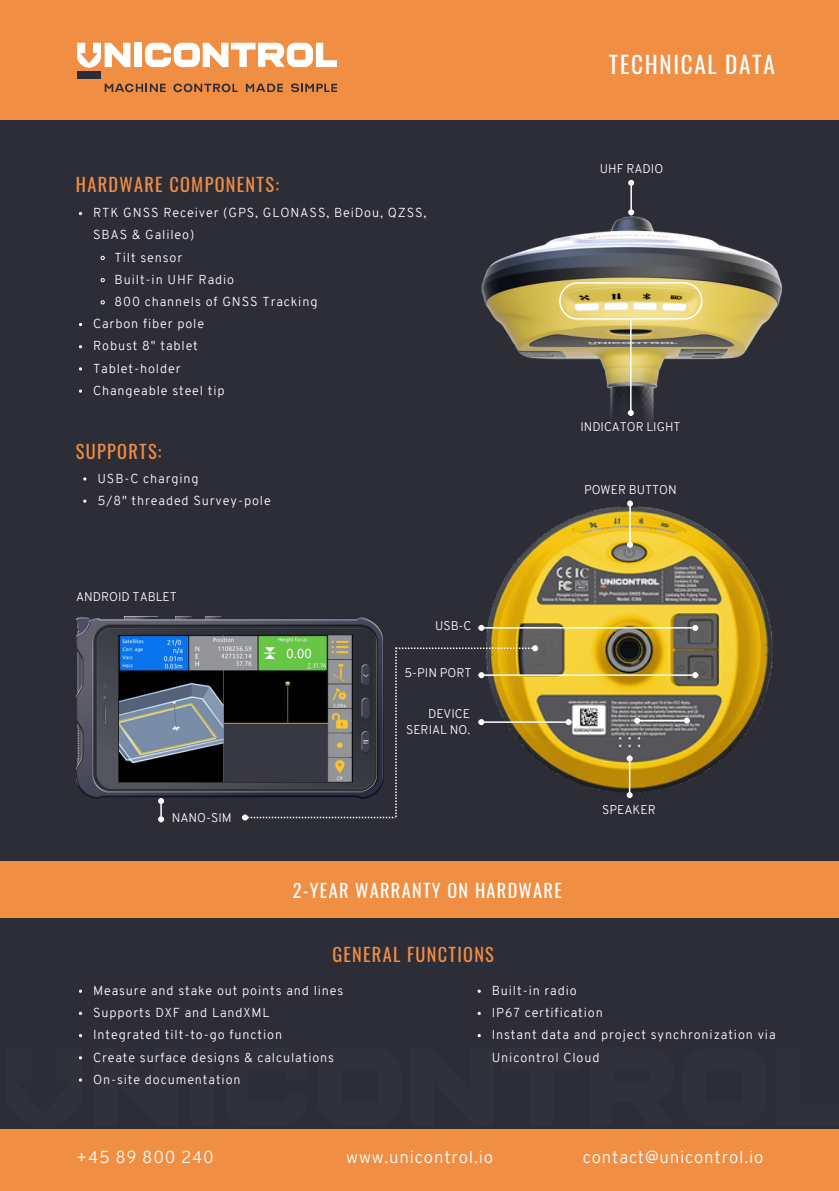
<style>
.page{position:relative;width:839px;height:1191px;background:#fff}
.page>*{position:absolute;margin:0;border:0;box-sizing:border-box;transform-origin:0 0}
.t1{font:23.2px "Oswald";letter-spacing:.07em;color:#fff}
.t2{font:18.4px "Oswald";letter-spacing:.07em;color:#f08e43}
.t3{font:18.4px "Oswald";letter-spacing:.07em;color:#fff}
.t4{font:300 17px "Overpass";letter-spacing:.05em;color:#fff}
.t5{font:300 12.6px/22.2px "Overpass";letter-spacing:.07em;color:#fff}
.t6{font:300 12.2px/16.4px "Overpass";color:#fff;text-align:right}
</style>
<div class="page">
<div style="left:0;top:0;width:838px;height:1191px;background:#2d2d38"></div>
<div style="left:0;top:0;width:838px;height:120px;background:#f08e43"></div>
<div style="left:0;top:1129px;width:838px;height:62px;background:#f08e43"></div>
<div style="left:0;top:862px;width:838px;height:56px;background:#f08e43"></div>
<div style="left:135px;top:43px;width:7px;height:24px;background:#fff"></div>
<svg style="left:145px;top:43px;width:192px;height:24px"></svg>
<svg style="left:77px;top:43px;width:53px;height:25px"></svg>
<div style="left:77px;top:72px;width:24px;height:7px;background:#2d2d38"></div>
<svg style="left:105px;top:84px;width:61px;height:8px"></svg>
<svg style="left:173px;top:84px;width:64px;height:8px"></svg>
<svg style="left:246px;top:84px;width:37px;height:8px"></svg>
<svg style="left:291px;top:83px;width:46px;height:9px"></svg>
<div style="left:191px;top:1047px;width:24px;height:79px;background:#31313b"></div>
<img style="left:481px;top:500px;width:292px;height:297px">
<img style="left:481px;top:211px;width:301px;height:214px">
<hr style="left:630px;top:186px;width:2px;height:24px;background:#fff">
<svg style="left:628px;top:209px;width:6px;height:6px"></svg>
<svg style="left:628px;top:180px;width:6px;height:6px"></svg>
<hr style="left:629px;top:506px;width:1px;height:36px;background:#fff">
<svg style="left:627px;top:542px;width:6px;height:6px"></svg>
<svg style="left:627px;top:501px;width:6px;height:6px"></svg>
<hr style="left:629px;top:761px;width:1px;height:31px;background:#fff">
<svg style="left:626px;top:792px;width:6px;height:6px"></svg>
<svg style="left:626px;top:756px;width:6px;height:6px"></svg>
<hr style="left:630px;top:320px;width:1px;height:90px;background:#fff">
<svg style="left:627px;top:410px;width:6px;height:6px"></svg>
<hr style="left:639px;top:720px;width:45px;height:1px;background:#fff">
<svg style="left:684px;top:718px;width:6px;height:6px"></svg>
<svg style="left:634px;top:718px;width:6px;height:6px"></svg>
<hr style="left:484px;top:721px;width:82px;height:2px;background:#fff">
<svg style="left:565px;top:719px;width:6px;height:6px"></svg>
<svg style="left:559px;top:282px;width:143px;height:38px;background:#e5d489"></svg>
<svg style="left:78px;top:1056px;width:4px;height:26px"></svg>
<svg style="left:83px;top:477px;width:3px;height:4px"></svg>
<svg style="left:100px;top:255px;width:5px;height:5px"></svg>
<svg style="left:100px;top:278px;width:5px;height:5px"></svg>
<svg style="left:100px;top:300px;width:5px;height:5px"></svg>
<svg style="left:79px;top:367px;width:3px;height:4px"></svg>
<hr style="left:484px;top:627px;width:208px;height:2px;background:#fff">
<svg style="left:692px;top:625px;width:6px;height:6px"></svg>
<svg style="left:478px;top:625px;width:6px;height:6px"></svg>
<hr style="left:484px;top:674px;width:208px;height:2px;background:#fff">
<svg style="left:692px;top:672px;width:6px;height:6px"></svg>
<svg style="left:158px;top:798px;width:6px;height:24px"></svg>
<img style="left:76px;top:617px;width:307px;height:181px">
<img style="left:119px;top:636px;width:233px;height:145px">
<svg style="left:242px;top:645px;width:296px;height:176px"></svg>
<p class="t1" style="left:609px;top:47px;width:167px">TECHNICAL DATA</p>
<h4 class="t2" style="left:76px;top:170px;width:205px">HARDWARE COMPONENTS:</h4>
<p class="t5" style="left:93px;top:203px;width:335px">RTK GNSS Receiver (GPS, GLONASS, BeiDou, QZSS,<br>SBAS &amp; Galileo)</p>
<p class="t5" style="left:115px;top:247px;width:69px">Tilt sensor</p>
<p class="t5" style="left:115px;top:270px;width:121px">Built-in UHF Radio</p>
<p class="t5" style="left:115px;top:292px;width:204px">800 channels of GNSS Tracking</p>
<h4 class="t5" style="left:93px;top:314px;width:113px">Carbon fiber pole</h4>
<h2 class="t5" style="left:93px;top:336px;width:106px">Robust 8" tablet</h2>
<p class="t5" style="left:93px;top:358px;width:89px">Tablet-holder</p>
<p class="t5" style="left:93px;top:381px;width:133px">Changeable steel tip</p>
<p class="t2" style="left:76px;top:437px;width:87px">SUPPORTS:</p>
<p class="t5" style="left:97px;top:468px;width:103px">USB-C charging</p>
<p class="t5" style="left:97px;top:491px;width:175px">5/8" threaded Survey-pole</p>
<h2 class="t6" style="left:600px;top:162px;width:65px">UHF RADIO</h2>
<p class="t6" style="left:580px;top:420px;width:102px">INDICATOR LIGHT</p>
<h2 class="t6" style="left:584px;top:482px;width:94px">POWER BUTTON</h2>
<p class="t6" style="left:76px;top:590px;width:102px">ANDROID TABLET</p>
<p class="t6" style="left:172px;top:811px;width:61px">NANO-SIM</p>
<p class="t6" style="left:435px;top:619px;width:38px">USB-C</p>
<p class="t6" style="left:404px;top:666px;width:69px">5-PIN PORT</p>
<p class="t6" style="left:406px;top:707px;width:66px">DEVICE<br>SERIAL NO.</p>
<h4 class="t3" style="left:293px;top:876px;width:270px">2-YEAR WARRANTY ON HARDWARE</h4>
<h4 class="t2" style="left:332px;top:940px;width:163px">GENERAL FUNCTIONS</h4>
<p class="t6" style="left:602px;top:803px;width:55px">SPEAKER</p>
<h1 class="t5" style="left:93px;top:981px;width:252px">Measure and stake out points and lines</h1>
<h4 class="t5" style="left:93px;top:1003px;width:178px">Supports DXF and LandXML</h4>
<h2 class="t5" style="left:93px;top:1025px;width:190px">Integrated tilt-to-go function</h2>
<p class="t5" style="left:93px;top:1047px;width:242px">Create surface designs &amp; calculations</p>
<p class="t5" style="left:93px;top:1069px;width:149px">On-site documentation</p>
<h4 class="t5" style="left:491px;top:981px;width:87px">Built-in radio</h4>
<h4 class="t5" style="left:491px;top:1003px;width:113px">IP67 certification</h4>
<h4 class="t5" style="left:491px;top:1025px;width:285px">Instant data and project synchronization via<br>Unicontrol Cloud</h4>
<p class="t4" style="left:76px;top:1150px;width:139px">+45 89 800 240</p>
<h4 class="t4" style="left:346px;top:1150px;width:148px">www.unicontrol.io</h4>
<p class="t4" style="left:583px;top:1150px;width:182px">contact@unicontrol.io</p>
</div>
